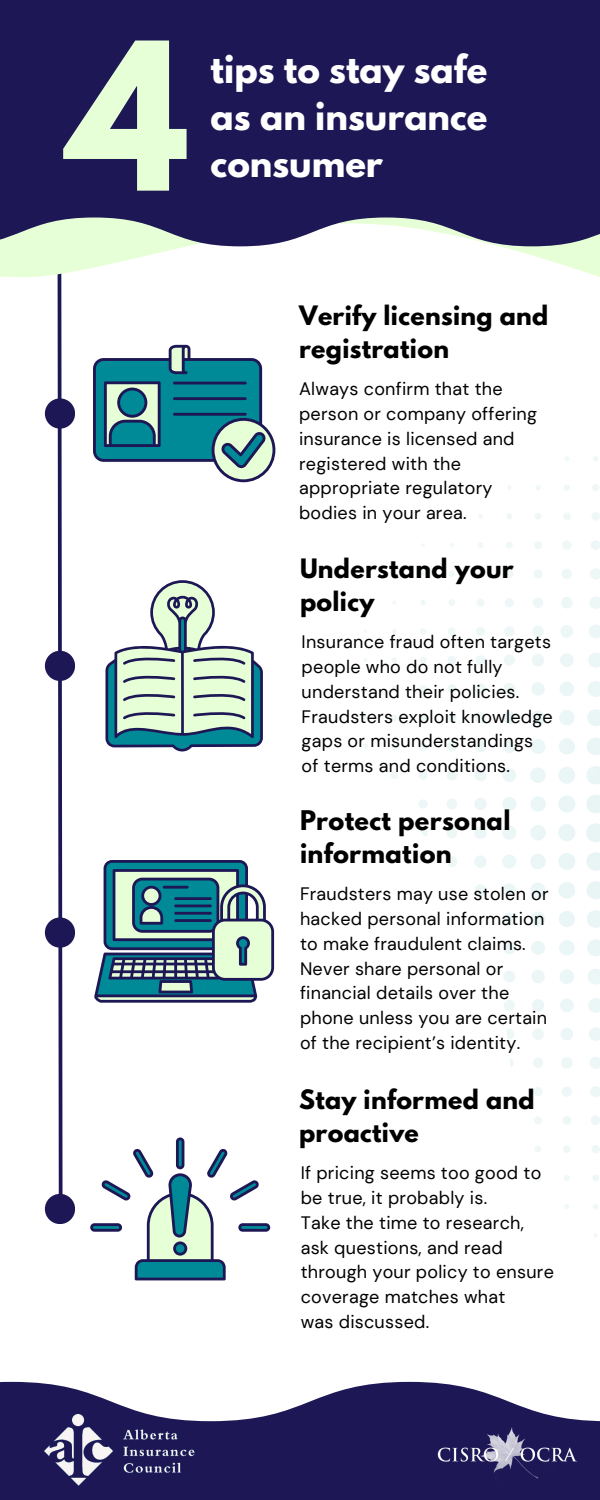
<style>
.page{position:relative;width:600px;height:1500px;background:#fff}
.page>*{position:absolute;margin:0;border:0;box-sizing:border-box;transform-origin:0 0}
.t1{font:700 182px "League Spartan";color:#e7ffd6}
.t2{font:700 34.1px/47.2px "League Spartan";color:#fff}
.t3{font:700 24px/33px "League Spartan";letter-spacing:.015em;color:#000}
.t4{font:700 23.7px/33px "League Spartan";letter-spacing:.015em;color:#000}
.t5{font:18px/24.8px "DM Sans";letter-spacing:.015em;color:#000}
</style>
<div class="page">
<svg style="left:363px;top:456px;width:237px;height:781px"></svg>
<svg style="left:57px;top:281px;width:6px;height:913px"></svg>
<div style="left:45px;top:1194px;width:30px;height:30px;background:#1d1755;border-radius:50%"></div>
<div style="left:45px;top:917px;width:30px;height:31px;background:#1d1755;border-radius:50%"></div>
<div style="left:45px;top:651px;width:30px;height:30px;background:#1d1755;border-radius:50%"></div>
<div style="left:45px;top:398px;width:30px;height:31px;background:#1d1755;border-radius:50%"></div>
<svg style="left:0;top:246px;width:600px;height:35px"></svg>
<svg style="left:0;top:141px;width:600px;height:105px;background:#383568"></svg>
<div style="left:0;top:0;width:600px;height:141px;background:#1d1755"></div>
<svg style="left:0;top:1382px;width:600px;height:118px;fill:#1d1755"></svg>
<img style="left:45px;top:1415px;width:151px;height:71px">
<svg style="left:94px;top:860px;width:180px;height:142px;background:#6c99a3"></svg>
<svg style="left:105px;top:580px;width:158px;height:171px"></svg>
<svg style="left:90px;top:1137px;width:180px;height:143px"></svg>
<svg style="left:93px;top:345px;width:182px;height:137px"></svg>
<img style="left:429px;top:1422px;width:154px;height:61px">
<p class="t1" style="left:68px;top:27px;width:123px">4</p>
<p class="t2" style="left:211px;top:50px;width:278px">tips to stay safe as an insurance</p>
<p class="t2" style="left:211px;top:144px;width:174px">consumer</p>
<h1 class="t4" style="left:299px;top:302px;width:251px">Verify licensing and registration</h1>
<p class="t5" style="left:299px;top:377px;width:240px">Always confirm that the person or company offering insurance is licensed and registered with the appropriate regulatory bodies in your area.</p>
<p class="t4" style="left:300px;top:555px;width:215px">Understand your policy</p>
<p class="t5" style="left:302px;top:630px;width:253px">Insurance fraud often targets people who do not fully understand their policies.<br>Fraudsters exploit knowledge gaps or misunderstandings of terms and conditions.</p>
<p class="t3" style="left:300px;top:807px;width:212px">Protect personal information</p>
<p class="t5" style="left:300px;top:882px;width:250px">Fraudsters may use stolen or hacked personal information to make fraudulent claims.<br>Never share personal or financial details over the phone unless you are certain of the recipient’s identity.</p>
<h2 class="t4" style="left:299px;top:1086px;width:237px">Stay informed and proactive</h2>
<h2 class="t5" style="left:301px;top:1161px;width:242px">If pricing seems too good to be true, it probably is.</h2>
<p class="t5" style="left:301px;top:1210px;width:255px">Take the time to research, ask questions, and read through your policy to ensure coverage matches what</p>
<p class="t5" style="left:301px;top:1309px;width:130px">was discussed.</p>
</div>
